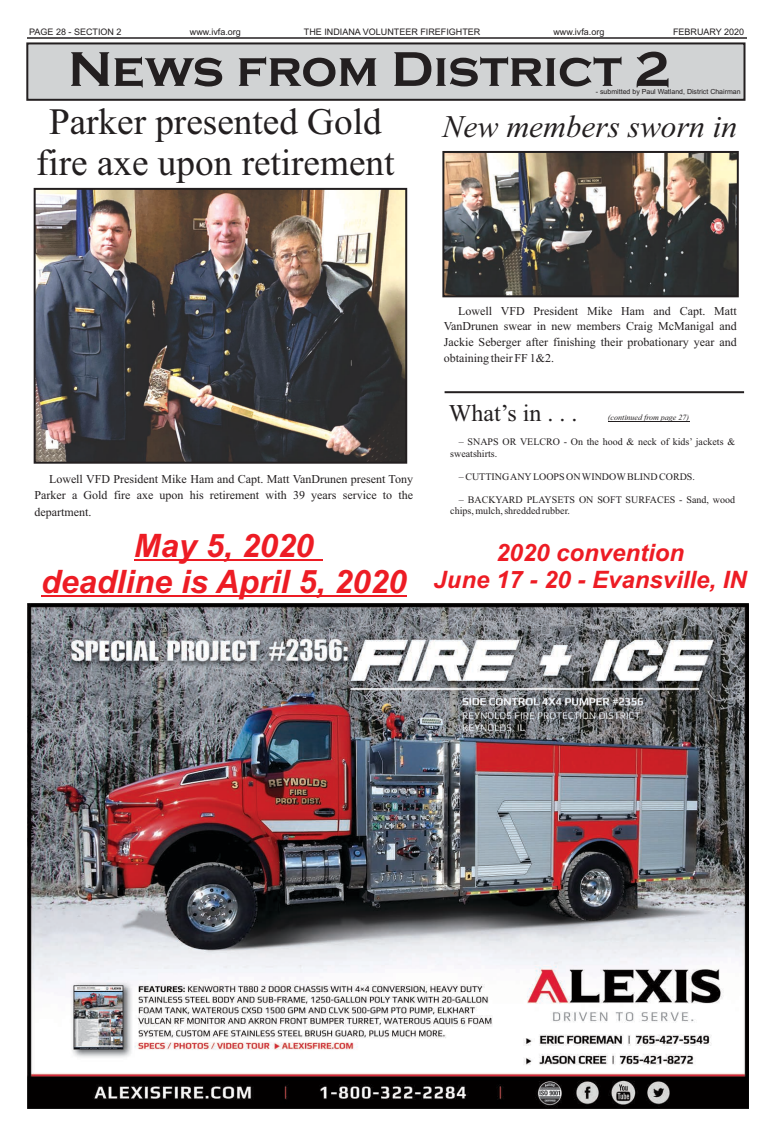
<style>
.page{position:relative;width:774px;height:1134px;background:#fff}
.page>*{position:absolute;margin:0;border:0;box-sizing:border-box;transform-origin:0 0}
.t1{font:700 50.5px "Copperplate Gothic";color:#231f20}
.t2{font:37.2px/41.2px "Times New Roman";color:#231f20;text-align:center}
.t3{font:italic 700 32.3px/36.1px "Arial";color:#ed1c24;text-align:center}
.t4{font:italic 31.4px "Times New Roman";color:#231f20}
.t5{font:italic 700 24px/26.8px "Arial";color:#ed1c24;text-align:center}
.t6{font:24px "Times New Roman";color:#231f20}
.t7{font:12px/15.7px "Times New Roman";color:#231f20;text-align:justify}
.t8{font:10px/11.5px "Times New Roman";color:#231f20}
.t9{font:9px "Arial";color:#231f20}
.t10{font:italic 8px "Times New Roman";color:#231f20}
.t11{font:7px "Arial";color:#231f20}
</style>
<div class="page">
<hr style="left:27px;top:38px;width:720px;height:1px;background:#231f20">
<div style="left:26px;top:42px;width:720px;height:59px;background:#d1d3d4;border:2px solid #231f20"></div>
<img style="left:28px;top:604px;width:720px;height:504px">
<hr style="left:608px;top:421px;width:81px;height:1px;background:#231f20">
<img style="left:37px;top:191px;width:367px;height:270px">
<div style="left:34px;top:188px;width:373px;height:276px;border:2px solid #231f20"></div>
<img style="left:445px;top:154px;width:291px;height:140px">
<div style="left:442px;top:151px;width:297px;height:146px;border:2px solid #231f20"></div>
<hr style="left:134px;top:560px;width:189px;height:1px;background:#ed1c24">
<hr style="left:41px;top:596px;width:365px;height:1px;background:#ed1c24">
<svg style="left:444px;top:391px;width:301px;height:3px"></svg>
<p class="t9" style="left:29px;top:28px;width:94px">PAGE 28 - SECTION 2</p>
<p class="t9" style="left:304px;top:28px;width:178px">THE INDIANA VOLUNTEER FIREFIGHTER</p>
<p class="t9" style="left:673px;top:28px;width:73px">FEBRUARY 2020</p>
<p class="t9" style="left:190px;top:28px;width:53px">www.ivfa.org</p>
<p class="t9" style="left:553px;top:28px;width:53px">www.ivfa.org</p>
<h1 class="t1" style="left:68px;top:39px;width:604px">News from District 2</h1>
<p class="t11" style="left:596px;top:89px;width:146px">- submitted by Paul Watland, District Chairman</p>
<h2 class="t2" style="left:36px;top:105px;width:360px">Parker presented Gold fire axe upon retirement</h2>
<h3 class="t4" style="left:443px;top:115px;width:296px">New members sworn in</h3>
<p class="t7" style="left:444px;top:304px;width:295px;text-indent:14px">Lowell VFD President Mike Ham and Capt. Matt VanDrunen swear in new members Craig McManigal and Jackie Seberger after finishing their probationary year and obtaining their FF 1&amp;2.</p>
<p class="t7" style="left:35px;top:472px;width:380px;line-height:16.5px;text-indent:14px">Lowell VFD President Mike Ham and Capt. Matt VanDrunen present Tony Parker a Gold fire axe upon his retirement with 39 years service to the department.</p>
<h3 class="t6" style="left:449px;top:404px;width:130px">What’s in . . .</h3>
<p class="t10" style="left:608px;top:415px;width:83px">(continued from page 27)</p>
<p class="t8" style="left:450px;top:437px;width:286px;text-indent:9px">– SNAPS OR VELCRO - On the hood &amp; neck of kids’ jackets &amp; sweatshirts.</p>
<p class="t8" style="left:459px;top:472px;width:238px">– CUTTING ANY LOOPS ON WINDOW BLIND CORDS.</p>
<p class="t8" style="left:450px;top:495px;width:286px;text-indent:9px">– BACKYARD PLAYSETS ON SOFT SURFACES - Sand, wood chips, mulch, shredded rubber.</p>
<h3 class="t3" style="left:41px;top:530px;width:367px">May 5, 2020<br>deadline is April 5, 2020</h3>
<h3 class="t5" style="left:433px;top:541px;width:315px">2020 convention<br>June 17 - 20 - Evansville, IN</h3>
</div>
